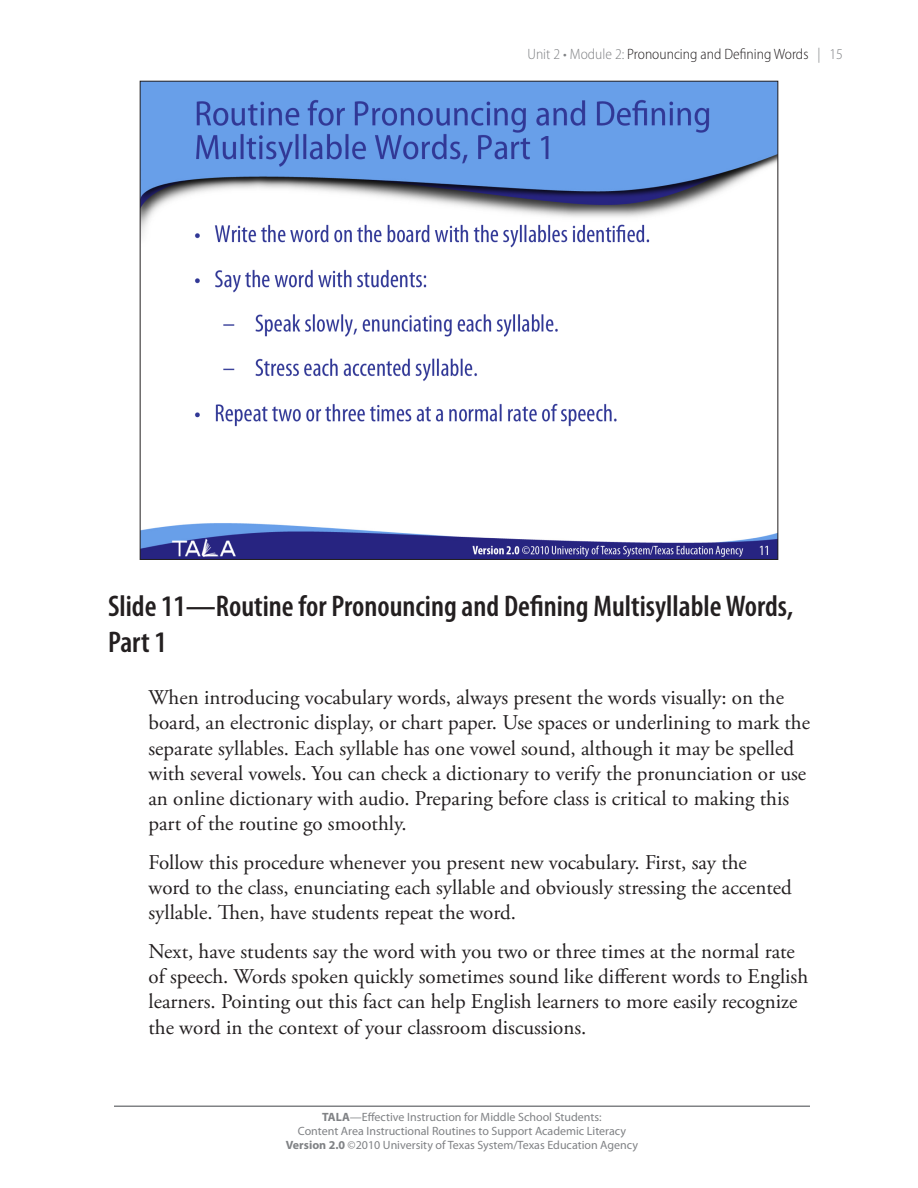
<style>
.page{position:relative;width:918px;height:1188px;background:#fff}
.page>*{position:absolute;margin:0;border:0;box-sizing:border-box;transform-origin:0 0}
.Slide_Name{font:600 condensed 30px/36px "Myriad Pro";color:#231f20}
.Text{font:21px/25.2px "Adobe Garamond Pro";color:#231f20}
.t1{font:300 semi-condensed 15px "Myriad Pro";color:#231f20}
.t2{font:12px/14.4px "Myriad Pro";color:#808285;text-align:center}
.s1{color:#808285}
.s2{font-weight:700}
</style>
<div class="page">
<hr style="left:114px;top:1106px;width:696px;height:1px;background:#808285">
<img style="left:142px;top:83px;width:634px;height:475px">
<p class="t1" style="left:527px;top:46px;width:317px"><span class="s1">Unit 2 • Module 2:</span> Pronouncing and Defining Words <span class="s1">| 15</span></p>
<p class="Slide_Name" style="left:108px;top:589px;width:687px">Slide 11—Routine for Pronouncing and Defining Multisyllable Words,<br>Part 1</p>
<p class="Text" style="left:148px;top:686px;width:663px">When introducing vocabulary words, always present the words visually: on the board, an electronic display, or chart paper. Use spaces or underlining to mark the separate syllables. Each syllable has one vowel sound, although it may be spelled with several vowels. You can check a dictionary to verify the pronunciation or use an online dictionary with audio. Preparing before class is critical to making this part of the routine go smoothly.</p>
<p class="Text" style="left:148px;top:850px;width:645px">Follow this procedure whenever you present new vocabulary. First, say the word to the class, enunciating each syllable and obviously stressing the accented syllable. Then, have students repeat the word.</p>
<p class="Text" style="left:148px;top:939px;width:661px">Next, have students say the word with you two or three times at the normal rate of speech. Words spoken quickly sometimes sound like different words to English learners. Pointing out this fact can help English learners to more easily recognize the word in the context of your classroom discussions.</p>
<p class="t2" style="left:286px;top:1110px;width:354px"><span class="s2">TALA</span>—Effective Instruction for Middle School Students:<br>Content Area Instructional Routines to Support Academic Literacy<br><span class="s2">Version 2.0</span> ©2010 University of Texas System/Texas Education Agency</p>
</div>
